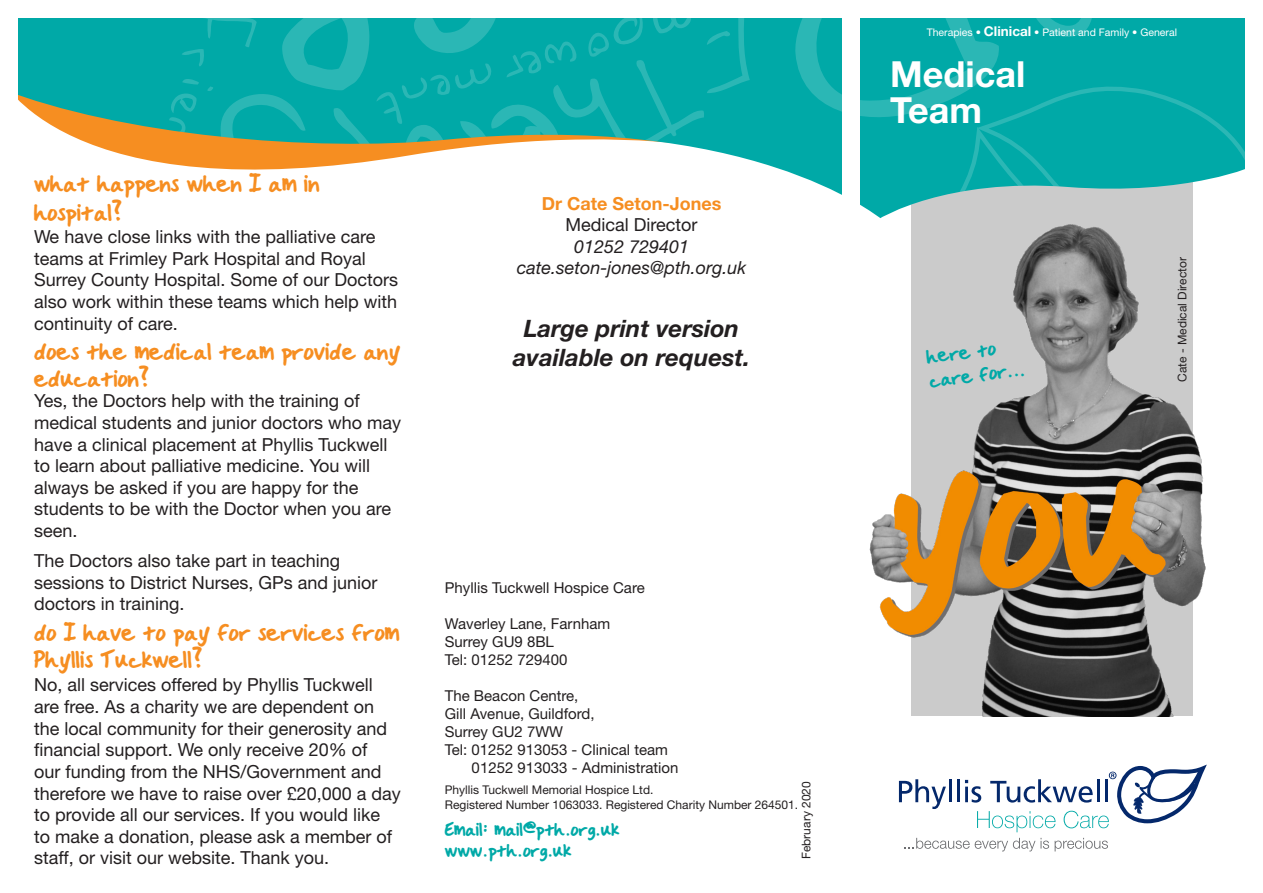
<style>
.page{position:relative;width:1263px;height:893px;background:#fff}
.page>*{position:absolute;margin:0;border:0;box-sizing:border-box;transform-origin:0 0}
.t1{font:700 36px/36px "Helvetica Neue LT Pro";color:#fff}
.t2{font:27px/27px "Handwritten Crystalv 2";color:#f68e21}
.t3{font:italic 700 24px/28.8px "Helvetica Neue LT Pro";color:#231f20;text-align:center}
.t4{font:22.5px/24px "Handwritten Crystalv 2";color:#00a9a7}
.t5{font:21px/21px "Handwritten Crystalv 2";color:#00a9a7}
.t6{font:18px/21.6px "Helvetica Neue LT Pro";color:#231f20}
.t7{font:italic 18px/21.6px "Helvetica Neue LT Pro";color:#231f20;text-align:center}
.t8{font:700 18px "Helvetica Neue LT Pro";color:#f68e21}
.t9{font:15px/18px "Helvetica Neue LT Pro";color:#231f20}
.t10{font:12px/14.4px "Helvetica Neue LT Pro";color:#231f20}
.t11{font:10.5px "Helvetica Neue LT Pro";color:#fff}
.s1{font-weight:700;font-size:13.5px}
</style>
<div class="page">
<img style="left:869px;top:218px;width:337px;height:498px">
<svg style="left:18px;top:18px;width:775px;height:156px;fill:#00a9a7"></svg>
<svg style="left:153px;top:18px;width:597px;height:156px;background:#3db3a8"></svg>
<svg style="left:793px;top:18px;width:452px;height:200px;background:#23b1b0"></svg>
<svg style="left:899px;top:779px;width:47px;height:30px"></svg>
<hr style="left:949px;top:779px;width:3px;height:23px;background:#04286b">
<hr style="left:957px;top:779px;width:3px;height:23px;background:#04286b">
<svg style="left:904px;top:838px;width:145px;height:13px"></svg>
<svg style="left:1055px;top:838px;width:53px;height:13px"></svg>
<svg style="left:965px;top:765px;width:242px;height:67px"></svg>
<div style="left:842px;top:0;width:18px;height:893px;background:#fff"></div>
<h2 class="t2" style="left:34px;top:169px;width:287px;line-height:28.5px">what happens when I am in hospital?</h2>
<p class="t6" style="left:34px;top:226px;width:366px">We have close links with the palliative care teams at Frimley Park Hospital and Royal Surrey County Hospital. Some of our Doctors also work within these teams which help with continuity of care.</p>
<h2 class="t2" style="left:34px;top:338px;width:368px">does the medical team provide any education?</h2>
<p class="t6" style="left:34px;top:390px;width:369px">Yes, the Doctors help with the training of medical students and junior doctors who may have a clinical placement at Phyllis Tuckwell to learn about palliative medicine. You will always be asked if you are happy for the students to be with the Doctor when you are seen.</p>
<p class="t6" style="left:34px;top:549px;width:345px">The Doctors also take part in teaching sessions to District Nurses, GPs and junior doctors in training.</p>
<h2 class="t2" style="left:34px;top:619px;width:367px">do I have to pay for services from<br>Phyllis Tuckwell?</h2>
<p class="t6" style="left:34px;top:674px;width:368px">No, all services offered by Phyllis Tuckwell are free. As a charity we are dependent on the local community for their generosity and financial support. We only receive 20% of<br>our funding from the NHS/Government and therefore we have to raise over £20,000 a day to provide all our services. If you would like<br>to make a donation, please ask a member of staff, or visit our website. Thank you.</p>
<p class="t8" style="left:542px;top:192px;width:181px">Dr Cate Seton-Jones</p>
<p class="t6" style="left:566px;top:213px;width:134px">Medical Director</p>
<p class="t7" style="left:517px;top:235px;width:231px">01252 729401 cate.seton-jones@pth.org.uk</p>
<h3 class="t3" style="left:513px;top:314px;width:239px">Large print version available on request.</h3>
<p class="t9" style="left:445px;top:579px;width:201px">Phyllis Tuckwell Hospice Care</p>
<p class="t9" style="left:445px;top:615px;width:167px">Waverley Lane, Farnham<br>Surrey GU9 8BL<br>Tel: 01252 729400</p>
<p class="t9" style="left:445px;top:687px;width:135px">The Beacon Centre,</p>
<p class="t9" style="left:445px;top:705px;width:151px">Gill Avenue, Guildford,</p>
<p class="t9" style="left:445px;top:723px;width:120px">Surrey GU2 7WW</p>
<p class="t9" style="left:445px;top:741px;width:225px">Tel: 01252 913053 - Clinical team</p>
<p class="t9" style="left:472px;top:759px;width:208px">01252 913033 - Administration</p>
<p class="t10" style="left:445px;top:782px;width:355px">Phyllis Tuckwell Memorial Hospice Ltd.<br>Registered Number 1063033. Registered Charity Number 264501.</p>
<p class="t5" style="left:445px;top:819px;width:176px">Email: mail@pth.org.uk www.pth.org.uk</p>
<p class="t10" style="left:799px;top:859px;width:79px;rotate:-90deg">February 2020</p>
<p class="t11" style="left:927px;top:25px;width:252px">Therapies • <span class="s1">Clinical</span> • Patient and Family • General</p>
<h1 class="t1" style="left:890px;top:55px;width:137px">Medical<br>Team</h1>
<p class="t4" style="left:925px;top:344px;width:98px;rotate:-7deg">here to care for...</p>
<p class="t10" style="left:1175px;top:382px;width:126px;rotate:-90deg">Cate - Medical Director</p>
</div>
